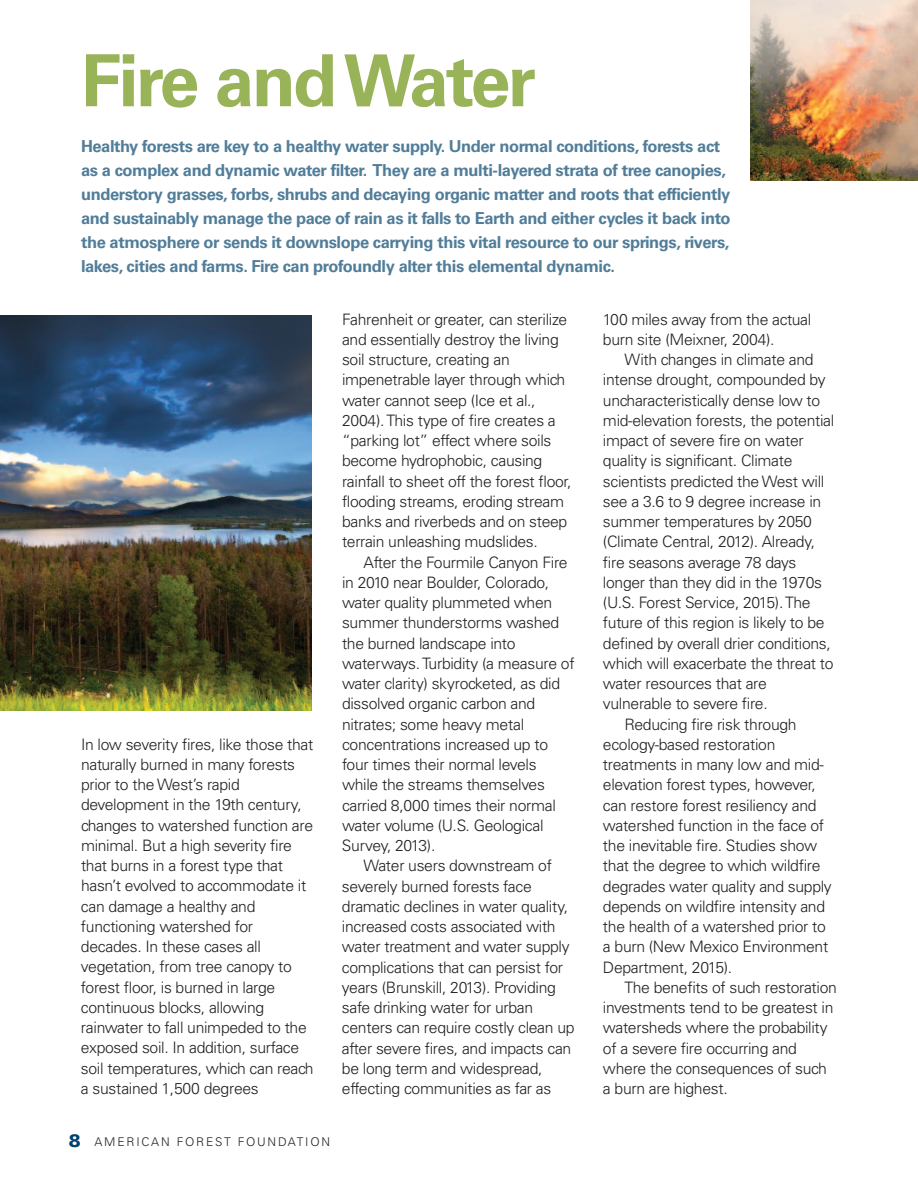
<style>
.page{position:relative;width:918px;height:1188px;background:#fff}
.page>*{position:absolute;margin:0;border:0;box-sizing:border-box;transform-origin:0 0}
.t1{font:700 72px "Univers";letter-spacing:-.035em;color:#99b359}
.t2{font:700 16.5px/24px "Univers";letter-spacing:-.025em;color:#517d99}
.t3{font:300 15.75px/20.2px "Univers";letter-spacing:-.02em;color:#231f20}
.t4{font:300 12px "Univers";letter-spacing:.15em;color:#231f20}
.s1{font-weight:900;font-size:18px;color:#004270}
</style>
<div class="page">
<img style="left:750px;top:0;width:168px;height:181px">
<img style="left:0;top:315px;width:312px;height:395px">
<h1 class="t1" style="left:81px;top:54px;width:456px">Fire andWater</h1>
<p class="t2" style="left:81px;top:136px;width:651px">Healthy forests are key to a healthy water supply. Under normal conditions, forests act as a complex and dynamic water filter. They are a multi-layered strata of tree canopies, understory grasses, forbs, shrubs and decaying organic matter and roots that efficiently and sustainably manage the pace of rain as it falls to Earth and either cycles it back into the atmosphere or sends it downslope carrying this vital resource to our springs, rivers, lakes, cities and farms. Fire can profoundly alter this elemental dynamic.</p>
<p class="t3" style="left:81px;top:735px;width:234px">In low severity fires, like those that naturally burned in many forests prior to the West’s rapid development in the 19th century, changes to watershed function are minimal. But a high severity fire that burns in a forest type that hasn’t evolved to accommodate it can damage a healthy and functioning watershed for decades. In these cases all vegetation, from tree canopy to forest floor, is burned in large continuous blocks, allowing rainwater to fall unimpeded to the exposed soil. In addition, surface soil temperatures, which can reach a sustained 1,500 degrees</p>
<p class="t3" style="left:342px;top:310px;width:231px">Fahrenheit or greater, can sterilize and essentially destroy the living soil structure, creating an impenetrable layer through which water cannot seep (Ice et al., 2004).This type of fire creates a “parking lot” effect where soils become hydrophobic, causing rainfall to sheet off the forest floor, flooding streams, eroding stream banks and riverbeds and on steep terrain unleashing mudslides.</p>
<p class="t3" style="left:342px;top:553px;width:234px;text-indent:22px">After the Fourmile Canyon Fire in 2010 near Boulder, Colorado, water quality plummeted when summer thunderstorms washed the burned landscape into waterways.Turbidity (a measure of water clarity) skyrocketed, as did dissolved organic carbon and nitrates; some heavy metal concentrations increased up to four times their normal levels while the streams themselves carried 8,000 times their normal water volume (U.S. Geological<br>Survey, 2013).</p>
<p class="t3" style="left:342px;top:857px;width:234px;text-indent:22px">Water users downstream of severely burned forests face dramatic declines in water quality, increased costs associated with water treatment and water supply complications that can persist for years (Brunskill, 2013). Providing safe drinking water for urban centers can require costly clean up after severe fires, and impacts can be long term and widespread, effecting communities as far as</p>
<p class="t4" style="left:69px;top:1138px;width:263px"><span class="s1">8</span> AMERICAN FOREST FOUNDATION</p>
<p class="t3" style="left:603px;top:310px;width:210px">100 miles away from the actual burn site (Meixner, 2004).</p>
<p class="t3" style="left:625px;top:351px;width:191px">With changes in climate and</p>
<p class="t3" style="left:603px;top:371px;width:224px">intense drought, compounded by</p>
<p class="t3" style="left:603px;top:391px;width:219px">uncharacteristically dense low to</p>
<p class="t3" style="left:603px;top:411px;width:233px">mid-elevation forests, the potential</p>
<p class="t3" style="left:603px;top:432px;width:202px">impact of severe fire on water</p>
<p class="t3" style="left:603px;top:452px;width:191px">quality is significant. Climate</p>
<p class="t3" style="left:603px;top:472px;width:223px">scientists predicted the West will</p>
<p class="t3" style="left:603px;top:492px;width:220px">see a 3.6 to 9 degree increase in</p>
<p class="t3" style="left:603px;top:513px;width:211px">summer temperatures by 2050</p>
<p class="t3" style="left:603px;top:533px;width:214px">(Climate Central, 2012). Already,</p>
<p class="t3" style="left:603px;top:553px;width:195px">fire seasons average 78 days</p>
<p class="t3" style="left:603px;top:573px;width:221px">longer than they did in the 1970s</p>
<p class="t3" style="left:603px;top:594px;width:209px">(U.S. Forest Service, 2015).The</p>
<p class="t3" style="left:603px;top:614px;width:223px">future of this region is likely to be</p>
<p class="t3" style="left:603px;top:634px;width:229px">defined by overall drier conditions,</p>
<p class="t3" style="left:603px;top:654px;width:232px">which will exacerbate the threat to</p>
<p class="t3" style="left:603px;top:675px;width:165px">water resources that are</p>
<p class="t3" style="left:603px;top:695px;width:166px">vulnerable to severe fire.</p>
<p class="t3" style="left:625px;top:715px;width:174px">Reducing fire risk through</p>
<p class="t3" style="left:603px;top:735px;width:174px">ecology-based restoration</p>
<p class="t3" style="left:603px;top:756px;width:222px">treatments in many low and mid-</p>
<p class="t3" style="left:603px;top:776px;width:214px">elevation forest types, however,</p>
<p class="t3" style="left:603px;top:796px;width:215px">can restore forest resiliency and</p>
<p class="t3" style="left:603px;top:816px;width:223px">watershed function in the face of</p>
<p class="t3" style="left:603px;top:837px;width:216px">the inevitable fire. Studies show</p>
<p class="t3" style="left:603px;top:857px;width:219px">that the degree to which wildfire</p>
<p class="t3" style="left:603px;top:877px;width:230px">degrades water quality and supply</p>
<p class="t3" style="left:603px;top:897px;width:224px">depends on wildfire intensity and</p>
<p class="t3" style="left:603px;top:918px;width:224px">the health of a watershed prior to</p>
<p class="t3" style="left:603px;top:938px;width:227px">a burn (New Mexico Environment</p>
<p class="t3" style="left:603px;top:958px;width:131px">Department, 2015).</p>
<p class="t3" style="left:625px;top:978px;width:214px">The benefits of such restoration</p>
<p class="t3" style="left:603px;top:999px;width:232px">investments tend to be greatest in</p>
<p class="t3" style="left:603px;top:1019px;width:226px">watersheds where the probability</p>
<p class="t3" style="left:603px;top:1039px;width:196px">of a severe fire occurring and</p>
<p class="t3" style="left:603px;top:1059px;width:225px">where the consequences of such</p>
<p class="t3" style="left:603px;top:1080px;width:126px">a burn are highest.</p>
</div>
